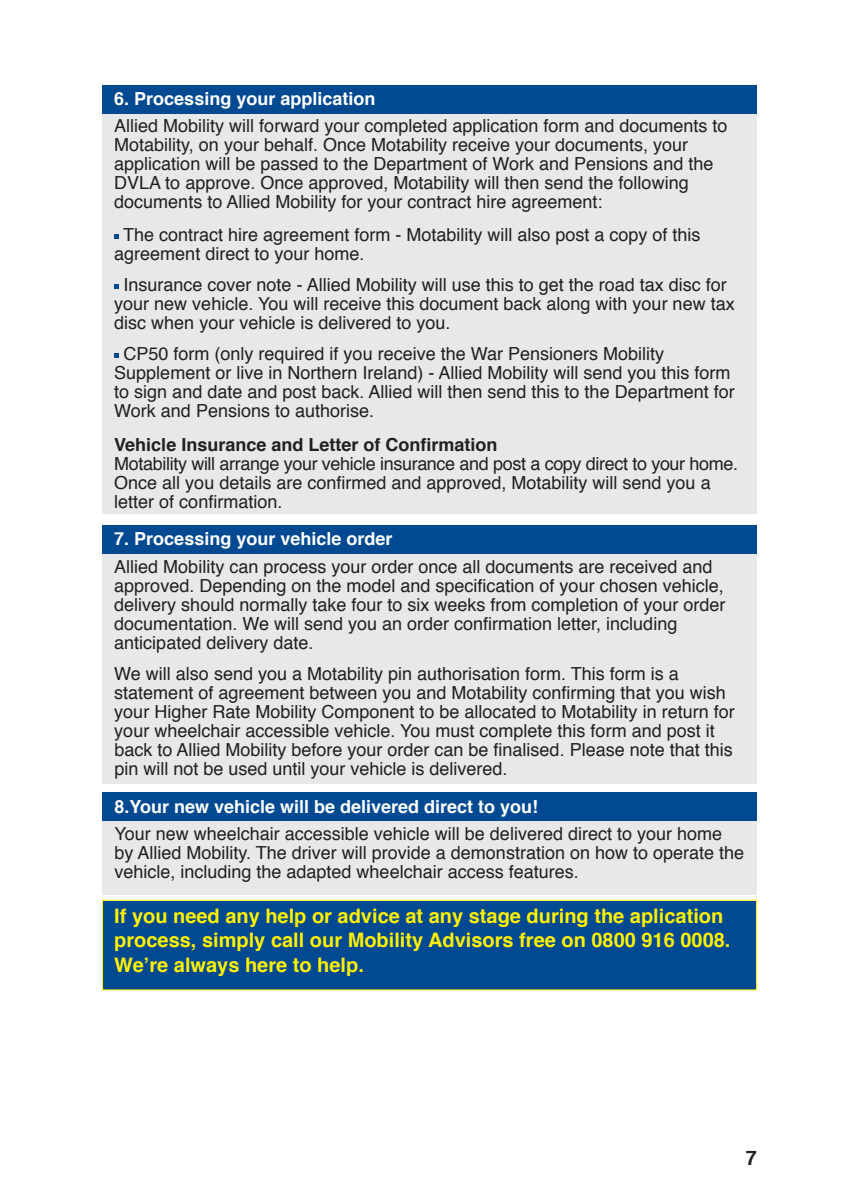
<style>
.page{position:relative;width:842px;height:1191px;background:#fff}
.page>*{position:absolute;margin:0;border:0;box-sizing:border-box;transform-origin:0 0}
.t1{font:700 20px/24.8px "Helvetica";color:#fff101}
.t2{font:700 20px "Helvetica";color:#231f20}
.t3{font:18px/19px "Helvetica";color:#231f20}
.t4{font:700 18px "Helvetica";color:#fff}
.t5{font:700 18px "Helvetica";color:#231f20}
</style>
<div class="page">
<div style="left:103px;top:900px;width:653px;height:89px;background:#014990"></div>
<div style="left:102px;top:813px;width:655px;height:81px;background:#e7e8e9"></div>
<div style="left:102px;top:792px;width:655px;height:28px;background:#014990"></div>
<div style="left:102px;top:539px;width:655px;height:244px;background:#e7e8e9"></div>
<div style="left:102px;top:525px;width:655px;height:29px;background:#014990"></div>
<div style="left:102px;top:85px;width:655px;height:429px;background:#e7e8e9"></div>
<div style="left:102px;top:85px;width:655px;height:28px;background:#014990"></div>
<svg style="left:114px;top:234px;width:5px;height:4px"></svg>
<svg style="left:114px;top:284px;width:5px;height:4px"></svg>
<svg style="left:114px;top:353px;width:5px;height:4px"></svg>
<p class="t4" style="left:114px;top:91px;width:263px">6. Processing your application</p>
<p class="t3" style="left:114px;top:118px;width:615px">Allied Mobility will forward your completed application form and documents to Motability, on your behalf. Once Motability receive your documents, your application will be passed to the Department of Work and Pensions and the DVLA to approve. Once approved, Motability will then send the following documents to Allied Mobility for your contract hire agreement:</p>
<p class="t3" style="left:114px;top:227px;width:588px;text-indent:9px">The contract hire agreement form - Motability will also post a copy of this agreement direct to your home.</p>
<p class="t3" style="left:114px;top:277px;width:622px;text-indent:9px">Insurance cover note - Allied Mobility will use this to get the road tax disc for your new vehicle. You will receive this document back along with your new tax disc when your vehicle is delivered to you.</p>
<p class="t3" style="left:114px;top:346px;width:622px;text-indent:9px">CP50 form (only required if you receive the War Pensioners Mobility Supplement or live in Northern Ireland) - Allied Mobility will send you this form to sign and date and post back. Allied will then send this to the Department for Work and Pensions to authorise.</p>
<p class="t5" style="left:114px;top:437px;width:385px">Vehicle Insurance and Letter of Confirmation</p>
<p class="t3" style="left:114px;top:455px;width:625px">Motability will arrange your vehicle insurance and post a copy direct to your home.<br>Once all you details are confirmed and approved, Motability will send you a letter of confirmation.</p>
<p class="t4" style="left:114px;top:531px;width:280px">7. Processing your vehicle order</p>
<p class="t3" style="left:114px;top:558px;width:613px">Allied Mobility can process your order once all documents are received and approved. Depending on the model and specification of your chosen vehicle, delivery should normally take four to six weeks from completion of your order documentation. We will send you an order confirmation letter, including anticipated delivery date.</p>
<p class="t3" style="left:114px;top:665px;width:622px">We will also send you a Motability pin authorisation form. This form is a statement of agreement between you and Motability confirming that you wish your Higher Rate Mobility Component to be allocated to Motability in return for your wheelchair accessible vehicle. You must complete this form and post it back to Allied Mobility before your order can be finalised. Please note that this pin will not be used until your vehicle is delivered.</p>
<p class="t4" style="left:114px;top:798px;width:425px">8.Your new vehicle will be delivered direct to you!</p>
<p class="t3" style="left:114px;top:825px;width:631px">Your new wheelchair accessible vehicle will be delivered direct to your home by Allied Mobility. The driver will provide a demonstration on how to operate the vehicle, including the adapted wheelchair access features.</p>
<p class="t1" style="left:114px;top:905px;width:618px">If you need any help or advice at any stage during the aplication process, simply call our Mobility Advisors free on 0800 916 0008.<br>We’re always here to help.</p>
<p class="t2" style="left:746px;top:1149px;width:13px">7</p>
</div>
